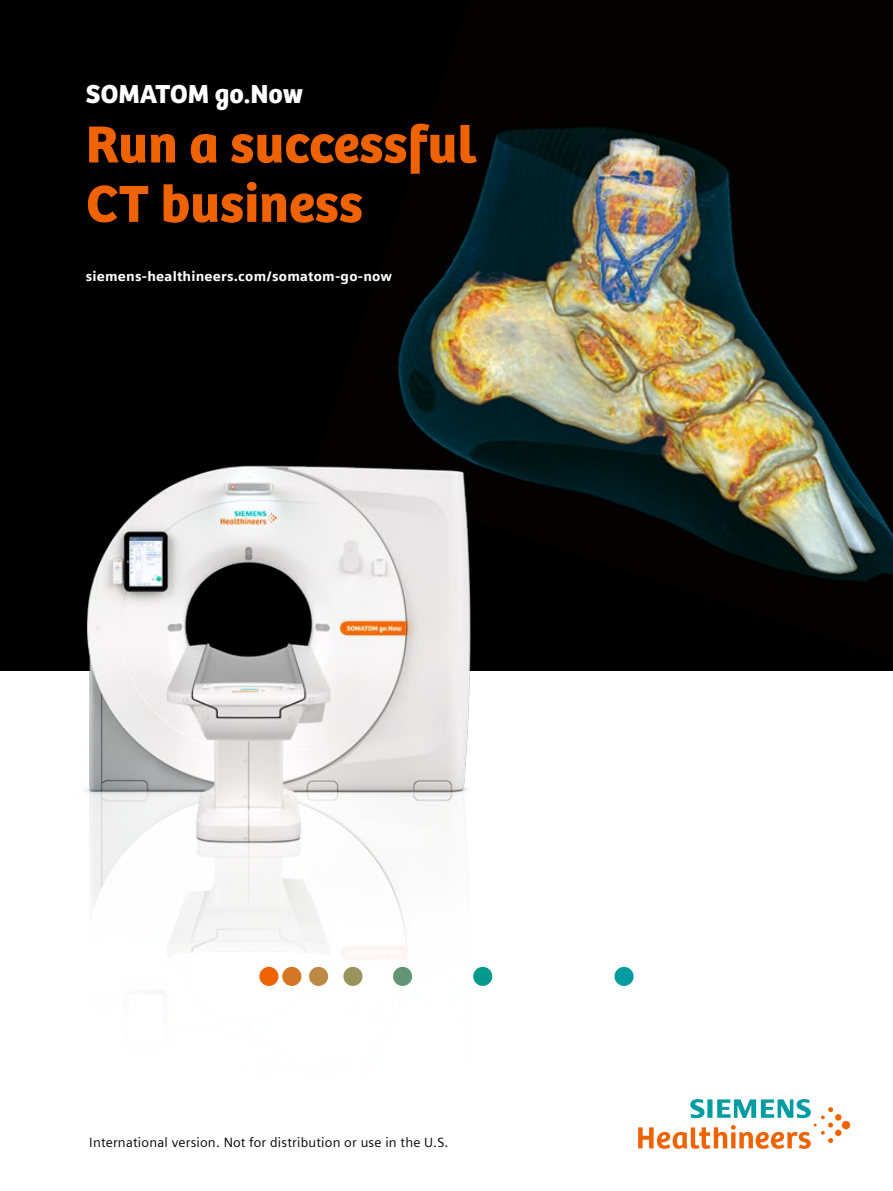
<style>
.page{position:relative;width:893px;height:1191px;background:#fff}
.page>*{position:absolute;margin:0;border:0;box-sizing:border-box;transform-origin:0 0}
.t1{font:54px/59.4px "SH Bree Headline Regular";color:#ee6300}
.t2{font:27px "SH Bree Headline Regular";letter-spacing:-.01em;color:#fff}
.t3{font:13.5px "Siemens Sans";letter-spacing:.015em;color:#000}
.t4{font:900 13.5px "Siemens Sans";letter-spacing:.015em;color:#fff}
</style>
<div class="page">
<svg style="left:638px;top:1099px;width:212px;height:50px"></svg>
<div style="left:614px;top:966px;width:20px;height:20px;background:#009ca2;border-radius:50%"></div>
<div style="left:0;top:0;width:893px;height:670px;background:#000"></div>
<img style="left:397px;top:127px;width:496px;height:455px">
<img style="left:75px;top:463px;width:435px;height:523px">
<h2 class="t2" style="left:86px;top:73px;width:219px">SOMATOM go.Now</h2>
<h1 class="t1" style="left:86px;top:113px;width:392px">Run a successful<br>CT business</h1>
<p class="t4" style="left:86px;top:266px;width:308px">siemens-healthineers.com/somatom-go-now</p>
<p class="t3" style="left:89px;top:1132px;width:361px">International version. Not for distribution or use in the U.S.</p>
</div>
